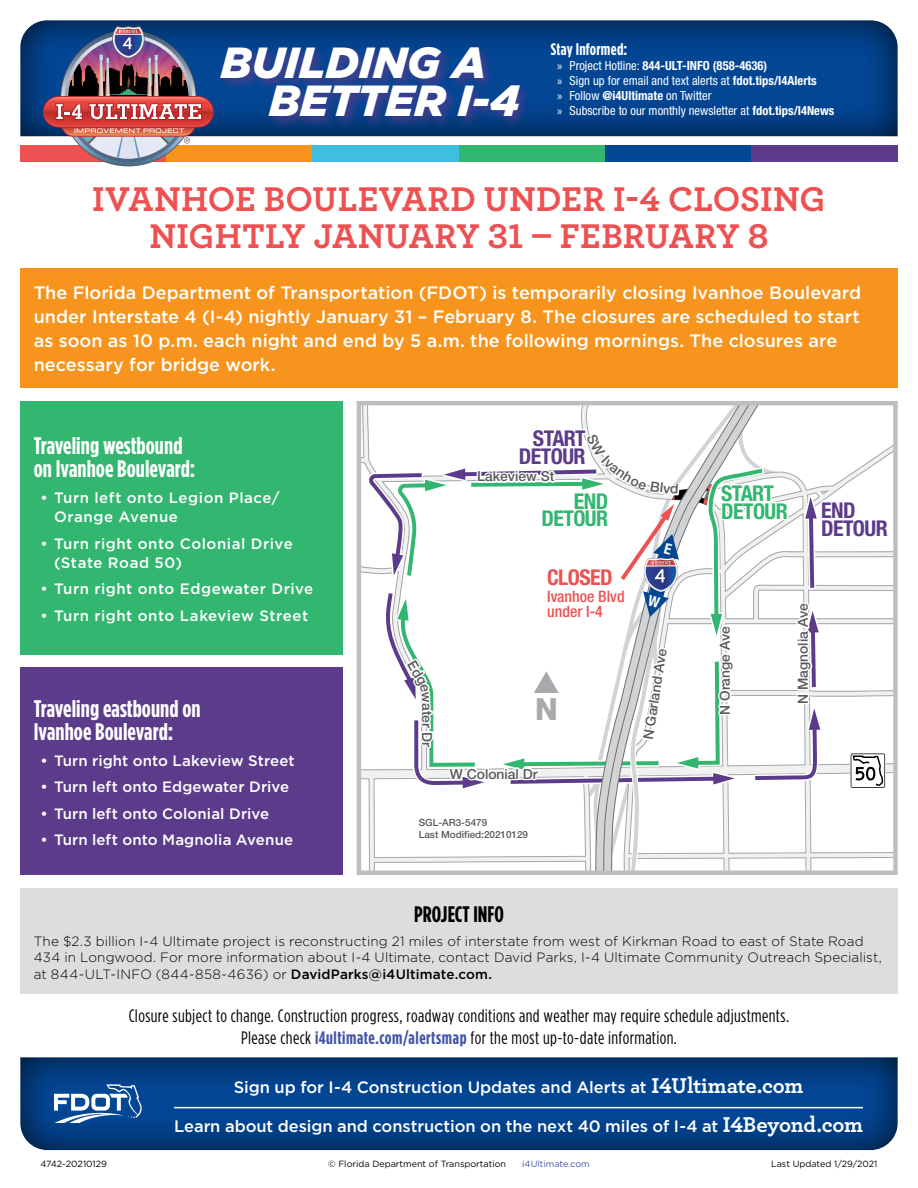
<style>
.page{position:relative;width:918px;height:1188px;background:#fff}
.page>*{position:absolute;margin:0;border:0;box-sizing:border-box;transform-origin:0 0}
.t1{font:italic 900 43.5px/37.5px "Gotham";color:#fff}
.Alert_Header{font:700 36px/37.5px "Archer";letter-spacing:.005em;color:#ed5152;text-align:center}
.t2{font:800 30.6px "Helvetica Neue";color:#a7a9ac}
.body_content{font:700 24px/22.5px "Gotham Condensed";color:#fff}
.t3{font:700 22.5px "Gotham Condensed";color:#000}
.t4{font:700 condensed 21.75px/17.9px "Helvetica Neue";letter-spacing:-.025em;color:#33b66f}
.t5{font:700 condensed 21.75px/17.9px "Helvetica Neue";letter-spacing:-.025em;color:#5d3b8b;text-align:right}
.t6{font:700 condensed 21.75px "Helvetica Neue";letter-spacing:-.025em;color:#ed5152}
.body_content-2{font:500 18px/24px "Gotham";color:#fff}
.t7{font:18px "Gotham Condensed";letter-spacing:.02em;color:#000}
.t8{font:700 16.8px "Gotham Condensed";letter-spacing:.015em;color:#fff}
.t9{font:500 16.5px "Gotham";letter-spacing:-.005em;color:#fff}
.t10{font:500 condensed 15.9px/15.9px "Helvetica Neue LT Std";color:#ed5152}
.t11{font:500 15px/19.5px "Gotham";letter-spacing:.02em;color:#fff}
.t12{font:500 15px "Gotham";color:#fff}
.t13{font:500 15px/19.5px "Gotham";letter-spacing:.04em;color:#fff}
.t14{font:500 13.8px "Helvetica Neue";color:#58595b}
.body_content-3{font:300 13.5px/16.5px "Gotham";letter-spacing:.01em;color:#000}
.t15{font:condensed 12.6px/15px "Helvetica Neue LT Std";color:#fff}
.t16{font:500 9.9px/11.9px "Helvetica Neue";color:#58595b}
.t17{font:9px "Gotham";color:#000}
.t18{font:9px "Gotham";color:#4456a6}
.s1{font-family:"Myriad Pro";font-stretch:normal}
.s2{font-weight:700}
.s3{font-weight:500}
.s4{font-weight:700;color:#4456a6}
.s5{font-family:"Archer";font-weight:700;font-size:22.5px}
</style>
<div class="page">
<div style="left:20px;top:20px;width:878px;height:118px;background:#000;opacity:.75"></div>
<div style="left:20px;top:145px;width:146px;height:17px;background:#ed5152"></div>
<div style="left:166px;top:145px;width:147px;height:17px;background:#f7941e"></div>
<div style="left:313px;top:145px;width:146px;height:17px;background:#40bedf"></div>
<div style="left:459px;top:145px;width:146px;height:17px;background:#33b66f"></div>
<div style="left:605px;top:145px;width:146px;height:17px;background:#034694"></div>
<div style="left:751px;top:145px;width:147px;height:17px;background:#5d3b8b"></div>
<img style="left:44px;top:24px;width:168px;height:142px">
<div style="left:218px;top:44px;width:314px;height:85px;background:#5d3b8b;opacity:.75"></div>
<div style="left:19px;top:1056px;width:880px;height:96px;background:#000;opacity:.75"></div>
<svg style="left:54px;top:1084px;width:88px;height:39px"></svg>
<hr style="left:174px;top:1107px;width:689px;height:1px;background:#fff">
<div style="left:20px;top:889px;width:878px;height:105px;background:#dcddde"></div>
<div style="left:20px;top:668px;width:323px;height:207px;background:#5d3b8b"></div>
<div style="left:20px;top:268px;width:878px;height:119px;background:#f7941e"></div>
<div style="left:20px;top:401px;width:323px;height:253px;background:#33b66f"></div>
<svg style="left:359px;top:403px;width:536px;height:470px"></svg>
<h1 class="t1" style="left:269px;top:44px;width:252px;text-indent:-48px">BUILDING A<br>BETTER I-4</h1>
<p class="t8" style="left:551px;top:39px;width:78px">Stay Informed:</p>
<p class="t15" style="left:557px;top:58px;width:279px"><span class="s1">»</span> Project Hotline: <span class="s2">844-ULT-INFO (858-4636)<br></span><span class="s1">»</span> Sign up for email and text alerts at <span class="s2">fdot.tips/I4Alerts<br></span><span class="s1">»</span> Follow <span class="s2">@i4Ultimate</span> on Twitter<br><span class="s1">»</span> Subscribe to our monthly newsletter at <span class="s2">fdot.tips/I4News</span></p>
<p class="Alert_Header" style="left:92px;top:178px;width:735px">IVANHOE BOULEVARD UNDER I-4 CLOSING<br>NIGHTLY JANUARY 31 – FEBRUARY 8</p>
<p class="body_content-2" style="left:34px;top:280px;width:829px">The Florida Department of Transportation (FDOT) is temporarily closing Ivanhoe Boulevard under Interstate 4 (I-4) nightly January 31 – February 8. The closures are scheduled to start as soon as 10 p.m. each night and end by 5 a.m. the following mornings. The closures are necessary for bridge work.</p>
<p class="body_content" style="left:34px;top:434px;width:163px">Traveling westbound on Ivanhoe Boulevard:</p>
<p class="t13" style="left:54px;top:488px;width:227px;text-indent:-14px">• Turn left onto Legion Place/<br>Orange Avenue</p>
<p class="t11" style="left:54px;top:533px;width:240px;text-indent:-14px">• Turn right onto Colonial Drive (State Road 50)</p>
<p class="t11" style="left:40px;top:579px;width:274px">• Turn right onto Edgewater Drive</p>
<p class="t11" style="left:40px;top:605px;width:269px">• Turn right onto Lakeview Street</p>
<p class="body_content" style="left:34px;top:698px;width:168px">Traveling eastbound on<br>Ivanhoe Boulevard:</p>
<p class="t12" style="left:40px;top:751px;width:256px">• Turn right onto Lakeview Street</p>
<p class="t12" style="left:40px;top:777px;width:250px">• Turn left onto Edgewater Drive</p>
<p class="t11" style="left:40px;top:803px;width:230px">• Turn left onto Colonial Drive</p>
<p class="t11" style="left:40px;top:830px;width:254px">• Turn left onto Magnolia Avenue</p>
<p class="t14" style="left:435px;top:711px;width:38px;rotate:90deg">ter Dr</p>
<p class="t5" style="left:519px;top:429px;width:68px">START<br>DETOUR</p>
<p class="t4" style="left:542px;top:492px;width:68px;text-align:right">END<br>DETOUR</p>
<p class="t5" style="left:821px;top:501px;width:68px;text-align:left">END<br>DETOUR</p>
<p class="t14" style="left:477px;top:468px;width:79px">Lakeview St</p>
<p class="t4" style="left:721px;top:484px;width:68px">START<br>DETOUR</p>
<p class="t6" style="left:547px;top:564px;width:67px">CLOSED</p>
<p class="t10" style="left:547px;top:588px;width:79px">Ivanhoe Blvd under I-4</p>
<p class="t2" style="left:535px;top:690px;width:24px">N</p>
<p class="t14" style="left:450px;top:766px;width:89px">W Colonial Dr</p>
<p class="t14" style="left:640px;top:738px;width:94px;rotate:-81deg">N Garland Ave</p>
<p class="t14" style="left:717px;top:715px;width:90px;rotate:-90deg">N Orange Ave</p>
<p class="t14" style="left:795px;top:704px;width:102px;rotate:-90deg">N Magnolia Ave</p>
<p class="t16" style="left:419px;top:817px;width:111px">SGL-AR3-5479<br>Last Modified:20210129</p>
<p class="t3" style="left:414px;top:901px;width:91px">PROJECT INFO</p>
<p class="body_content-3" style="left:34px;top:932px;width:850px">The $2.3 billion I-4 Ultimate project is reconstructing 21 miles of interstate from west of Kirkman Road to east of State Road<br>434 in Longwood. For more information about I-4 Ultimate, contact David Parks, I-4 Ultimate Community Outreach Specialist, at 844-ULT-INFO (844-858-4636) or <span class="s3">DavidParks@i4Ultimate.com.</span></p>
<h1 class="t7" style="left:129px;top:1006px;width:662px">Closure subject to change. Construction progress, roadway conditions and weather may require schedule adjustments.</h1>
<h1 class="t7" style="left:241px;top:1027px;width:438px">Please check <span class="s4">i4ultimate.com/alertsmap</span> for the most up-to-date information.</h1>
<p class="t9" style="left:234px;top:1077px;width:571px">Sign up for I-4 Construction Updates and Alerts at <span class="s5">I4Ultimate.com</span></p>
<p class="t9" style="left:174px;top:1115px;width:690px">Learn about design and construction on the next 40 miles of I-4 at <span class="s5">I4Beyond.com</span></p>
<p class="t17" style="left:40px;top:1158px;width:68px">4742-20210129</p>
<p class="t17" style="left:328px;top:1158px;width:179px">© Florida Department of Transportation</p>
<p class="t18" style="left:522px;top:1158px;width:69px">i4Ultimate.com</p>
<p class="t17" style="left:771px;top:1158px;width:108px">Last Updated 1/29/2021</p>
</div>
